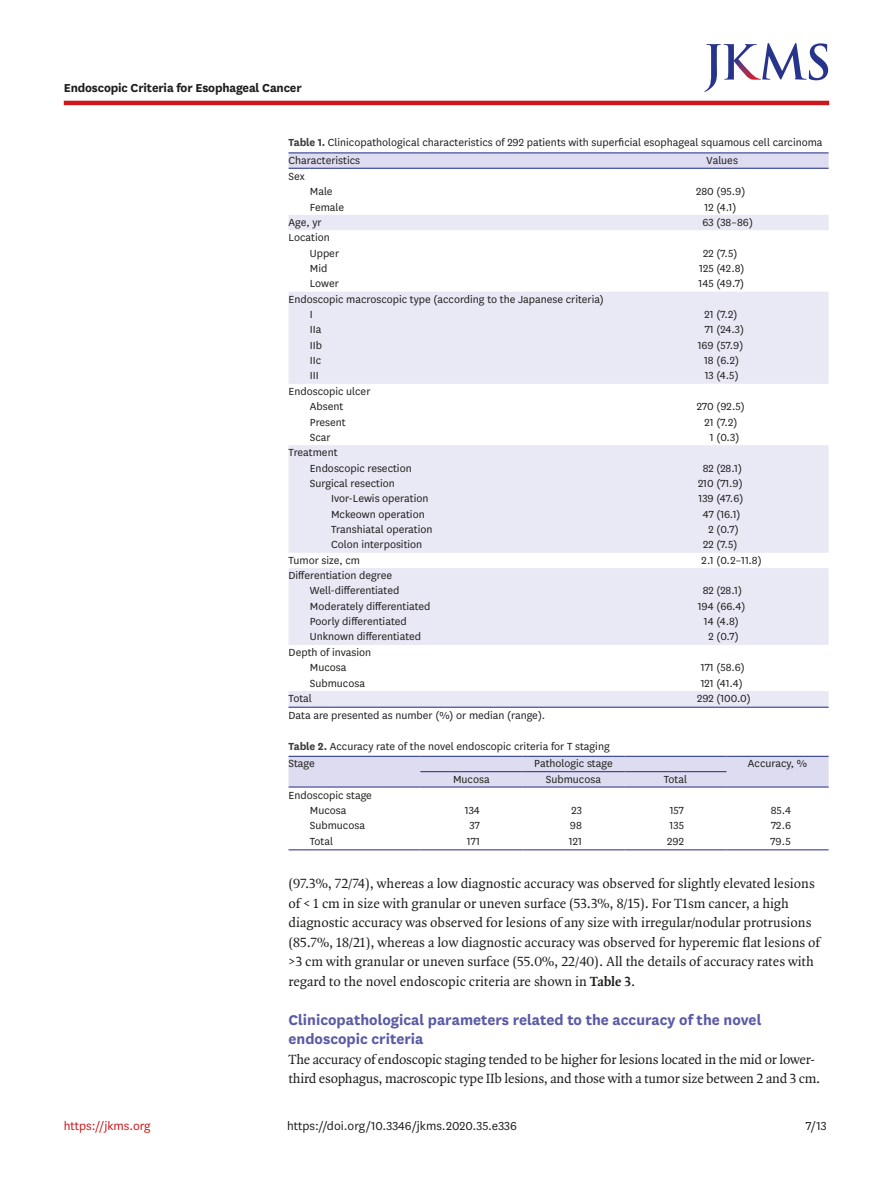
<style>
.page{position:relative;width:893px;height:1191px;background:#fff}
.page>*{position:absolute;margin:0;border:0;box-sizing:border-box;transform-origin:0 0}
.body_title2{font:700 16.5px/19.5px "National";color:#5a5ba5}
.body_p_first{font:14.25px/19.5px "Quadraat OT";color:#1d1d1b}
.doi_running_footer{font:13.5px "National";color:#1d1d1b}
.alt-title-type{font:700 13.5px "National";letter-spacing:-.01em;color:#1d1d1b}
.t1{font:13.5px "National";color:#cd171a}
.tbody_entry{font:12px "National";color:#1d1d1b}
.table-wrap_caption{font:12px "National";color:#1d1d1b}
.thead_entry{font:12px "National";color:#1d1d1b}
.table-wrap-foot_p_fi{font:12px "National";color:#1d1d1b}
.s1{font-weight:700;color:#3d3d3c}
.s2{font-weight:700}
</style>
<div class="page">
<hr style="left:64px;top:101px;width:765px;height:4px;background:#cd171a">
<svg style="left:704px;top:43px;width:124px;height:49px"></svg>
<svg style="left:289px;top:215px;width:540px;height:491px;fill:#e9e8f5"></svg>
<svg style="left:289px;top:152px;width:540px;height:17px;background:#cecee7"></svg>
<hr style="left:331px;top:168px;width:285px;height:1px;background:#27348b">
<hr style="left:616px;top:168px;width:213px;height:1px;background:#27348b">
<svg style="left:289px;top:706px;width:42px;height:1px"></svg>
<hr style="left:331px;top:706px;width:285px;height:1px;background:#27348b">
<hr style="left:616px;top:706px;width:213px;height:1px;background:#27348b">
<svg style="left:289px;top:756px;width:540px;height:31px;background:#d5d3eb"></svg>
<hr style="left:310px;top:786px;width:110px;height:1px;background:#27348b">
<hr style="left:420px;top:786px;width:102px;height:1px;background:#27348b">
<hr style="left:522px;top:786px;width:102px;height:1px;background:#27348b">
<hr style="left:624px;top:786px;width:102px;height:1px;background:#27348b">
<hr style="left:726px;top:786px;width:103px;height:1px;background:#27348b">
<svg style="left:289px;top:849px;width:21px;height:1px"></svg>
<hr style="left:310px;top:849px;width:110px;height:1px;background:#27348b">
<hr style="left:420px;top:849px;width:102px;height:1px;background:#27348b">
<hr style="left:522px;top:849px;width:102px;height:1px;background:#27348b">
<hr style="left:624px;top:849px;width:102px;height:1px;background:#27348b">
<hr style="left:726px;top:849px;width:103px;height:1px;background:#27348b">
<p class="alt-title-type" style="left:64px;top:78px;width:239px">Endoscopic Criteria for Esophageal Cancer</p>
<p class="table-wrap_caption" style="left:289px;top:135px;width:536px"><span class="s1">Table 1.</span> Clinicopathological characteristics of 292 patients with superficial esophageal squamous cell carcinoma</p>
<p class="thead_entry" style="left:289px;top:152px;width:73px">Characteristics</p>
<p class="thead_entry" style="left:707px;top:152px;width:33px">Values</p>
<p class="tbody_entry" style="left:289px;top:168px;width:18px">Sex</p>
<p class="tbody_entry" style="left:310px;top:184px;width:24px">Male</p>
<p class="tbody_entry" style="left:696px;top:184px;width:51px">280 (95.9)</p>
<p class="tbody_entry" style="left:310px;top:199px;width:36px">Female</p>
<p class="tbody_entry" style="left:705px;top:199px;width:33px">12 (4.1)</p>
<p class="tbody_entry" style="left:289px;top:214px;width:35px">Age, yr</p>
<p class="tbody_entry" style="left:702px;top:214px;width:52px">63 (38–86)</p>
<p class="tbody_entry" style="left:289px;top:230px;width:43px">Location</p>
<p class="tbody_entry" style="left:310px;top:245px;width:31px">Upper</p>
<p class="tbody_entry" style="left:703px;top:245px;width:36px">22 (7.5)</p>
<p class="tbody_entry" style="left:310px;top:260px;width:19px">Mid</p>
<p class="tbody_entry" style="left:699px;top:260px;width:47px">125 (42.8)</p>
<p class="tbody_entry" style="left:310px;top:276px;width:31px">Lower</p>
<p class="tbody_entry" style="left:699px;top:276px;width:47px">145 (49.7)</p>
<p class="tbody_entry" style="left:289px;top:291px;width:317px">Endoscopic macroscopic type (according to the Japanese criteria)</p>
<p class="tbody_entry" style="left:310px;top:306px;width:4px">I</p>
<p class="tbody_entry" style="left:705px;top:306px;width:34px">21 (7.2)</p>
<p class="tbody_entry" style="left:310px;top:322px;width:13px">IIa</p>
<p class="tbody_entry" style="left:705px;top:322px;width:41px">71 (24.3)</p>
<p class="tbody_entry" style="left:310px;top:337px;width:14px">IIb</p>
<p class="tbody_entry" style="left:698px;top:337px;width:47px">169 (57.9)</p>
<p class="tbody_entry" style="left:310px;top:353px;width:13px">IIc</p>
<p class="tbody_entry" style="left:704px;top:353px;width:36px">18 (6.2)</p>
<p class="tbody_entry" style="left:310px;top:368px;width:10px">III</p>
<p class="tbody_entry" style="left:705px;top:368px;width:35px">13 (4.5)</p>
<p class="tbody_entry" style="left:289px;top:383px;width:83px">Endoscopic ulcer</p>
<p class="tbody_entry" style="left:310px;top:399px;width:35px">Absent</p>
<p class="tbody_entry" style="left:697px;top:399px;width:50px">270 (92.5)</p>
<p class="tbody_entry" style="left:310px;top:414px;width:37px">Present</p>
<p class="tbody_entry" style="left:705px;top:414px;width:34px">21 (7.2)</p>
<p class="tbody_entry" style="left:310px;top:429px;width:22px">Scar</p>
<p class="tbody_entry" style="left:710px;top:429px;width:31px">1 (0.3)</p>
<p class="tbody_entry" style="left:289px;top:445px;width:50px">Treatment</p>
<p class="tbody_entry" style="left:310px;top:460px;width:103px">Endoscopic resection</p>
<p class="tbody_entry" style="left:703px;top:460px;width:41px">82 (28.1)</p>
<p class="tbody_entry" style="left:310px;top:475px;width:86px">Surgical resection</p>
<p class="tbody_entry" style="left:698px;top:475px;width:46px">210 (71.9)</p>
<p class="tbody_entry" style="left:331px;top:491px;width:99px">Ivor-Lewis operation</p>
<p class="tbody_entry" style="left:698px;top:491px;width:46px">139 (47.6)</p>
<p class="tbody_entry" style="left:331px;top:506px;width:95px">Mckeown operation</p>
<p class="tbody_entry" style="left:703px;top:506px;width:39px">47 (16.1)</p>
<p class="tbody_entry" style="left:331px;top:521px;width:103px">Transhiatal operation</p>
<p class="tbody_entry" style="left:708px;top:521px;width:32px">2 (0.7)</p>
<p class="tbody_entry" style="left:331px;top:537px;width:93px">Colon interposition</p>
<p class="tbody_entry" style="left:703px;top:537px;width:36px">22 (7.5)</p>
<p class="tbody_entry" style="left:289px;top:552px;width:73px">Tumor size, cm</p>
<p class="tbody_entry" style="left:702px;top:552px;width:62px">2.1 (0.2–11.8)</p>
<p class="tbody_entry" style="left:289px;top:567px;width:105px">Differentiation degree</p>
<p class="tbody_entry" style="left:310px;top:583px;width:91px">Well-differentiated</p>
<p class="tbody_entry" style="left:703px;top:583px;width:41px">82 (28.1)</p>
<p class="tbody_entry" style="left:310px;top:598px;width:122px">Moderately differentiated</p>
<p class="tbody_entry" style="left:698px;top:598px;width:49px">194 (66.4)</p>
<p class="tbody_entry" style="left:310px;top:613px;width:98px">Poorly differentiated</p>
<p class="tbody_entry" style="left:704px;top:613px;width:36px">14 (4.8)</p>
<p class="tbody_entry" style="left:310px;top:629px;width:113px">Unknown differentiated</p>
<p class="tbody_entry" style="left:708px;top:629px;width:32px">2 (0.7)</p>
<p class="tbody_entry" style="left:289px;top:644px;width:84px">Depth of invasion</p>
<p class="tbody_entry" style="left:310px;top:659px;width:38px">Mucosa</p>
<p class="tbody_entry" style="left:701px;top:659px;width:46px">171 (58.6)</p>
<p class="tbody_entry" style="left:310px;top:675px;width:57px">Submucosa</p>
<p class="tbody_entry" style="left:701px;top:675px;width:43px">121 (41.4)</p>
<p class="tbody_entry" style="left:289px;top:690px;width:25px">Total</p>
<p class="tbody_entry" style="left:697px;top:690px;width:55px">292 (100.0)</p>
<p class="table-wrap-foot_p_fi" style="left:289px;top:708px;width:258px">Data are presented as number (%) or median (range).</p>
<p class="table-wrap_caption" style="left:289px;top:738px;width:323px"><span class="s1">Table 2.</span> Accuracy rate of the novel endoscopic criteria for T staging</p>
<p class="thead_entry" style="left:289px;top:756px;width:28px">Stage</p>
<p class="thead_entry" style="left:534px;top:756px;width:80px">Pathologic stage</p>
<p class="thead_entry" style="left:748px;top:756px;width:61px">Accuracy, %</p>
<p class="thead_entry" style="left:453px;top:771px;width:38px">Mucosa</p>
<p class="thead_entry" style="left:546px;top:771px;width:57px">Submucosa</p>
<p class="thead_entry" style="left:664px;top:771px;width:25px">Total</p>
<p class="tbody_entry" style="left:289px;top:787px;width:85px">Endoscopic stage</p>
<p class="tbody_entry" style="left:310px;top:802px;width:38px">Mucosa</p>
<p class="tbody_entry" style="left:465px;top:802px;width:17px">134</p>
<p class="tbody_entry" style="left:571px;top:802px;width:12px">23</p>
<p class="tbody_entry" style="left:670px;top:802px;width:16px">157</p>
<p class="tbody_entry" style="left:771px;top:802px;width:22px">85.4</p>
<p class="tbody_entry" style="left:310px;top:818px;width:57px">Submucosa</p>
<p class="tbody_entry" style="left:470px;top:818px;width:12px">37</p>
<p class="tbody_entry" style="left:570px;top:818px;width:13px">98</p>
<p class="tbody_entry" style="left:670px;top:818px;width:16px">135</p>
<p class="tbody_entry" style="left:771px;top:818px;width:22px">72.6</p>
<p class="tbody_entry" style="left:310px;top:833px;width:25px">Total</p>
<p class="tbody_entry" style="left:467px;top:833px;width:14px">171</p>
<p class="tbody_entry" style="left:569px;top:833px;width:14px">121</p>
<p class="tbody_entry" style="left:667px;top:833px;width:18px">292</p>
<p class="tbody_entry" style="left:771px;top:833px;width:22px">79.5</p>
<p class="body_p_first" style="left:289px;top:874px;width:533px">(97.3%, 72/74), whereas a low diagnostic accuracy was observed for slightly elevated lesions of &lt; 1 cm in size with granular or uneven surface (53.3%, 8/15). For T1sm cancer, a high diagnostic accuracy was observed for lesions of any size with irregular/nodular protrusions (85.7%, 18/21), whereas a low diagnostic accuracy was observed for hyperemic flat lesions of &gt;3 cm with granular or uneven surface (55.0%, 22/40). All the details of accuracy rates with regard to the novel endoscopic criteria are shown in <span class="s2">Table 3</span>.</p>
<p class="body_title2" style="left:289px;top:1009px;width:474px">Clinicopathological parameters related to the accuracy of the novel endoscopic criteria</p>
<p class="body_p_first" style="left:289px;top:1049px;width:533px">The accuracy of endoscopic staging tended to be higher for lesions located in the mid or lower&shy;third esophagus, macroscopic type IIb lesions, and those with a tumor size between 2 and 3 cm.</p>
<p class="t1" style="left:64px;top:1116px;width:88px">https://jkms.org</p>
<p class="doi_running_footer" style="left:287px;top:1116px;width:231px">https://doi.org/10.3346/jkms.2020.35.e336</p>
<p class="doi_running_footer" style="left:806px;top:1116px;width:22px">7/13</p>
</div>
